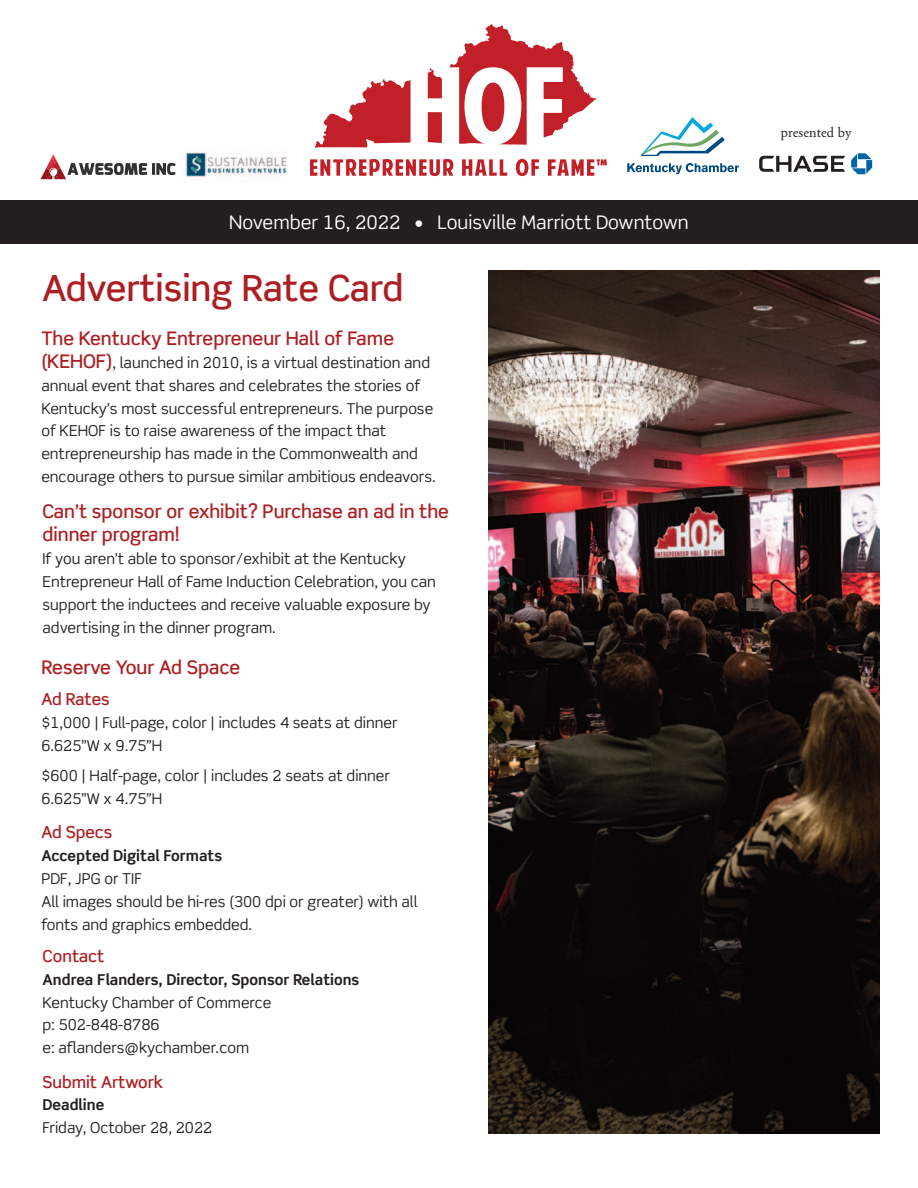
<style>
.page{position:relative;width:918px;height:1188px;background:#fff}
.page>*{position:absolute;margin:0;border:0;box-sizing:border-box;transform-origin:0 0}
.t1{font:500 36px "Scene Std";color:#ad1e22}
.t2{font:500 18.75px/23px "Scene Std";color:#ad1e22}
.t3{font:18.75px "Scene Std";color:#fff}
.t4{font:500 16.5px "Scene Std";color:#ad1e22}
.t5{font:15px/22.8px "Scene Std";color:#231f20}
.t6{font:700 15px "Scene Std";color:#231f20}
.t7{font:13.5px "Garamond BE";color:#231f20}
.s1{font-weight:500;font-size:18.75px;color:#ad1e22}
</style>
<div class="page">
<svg style="left:41px;top:154px;width:134px;height:25px"></svg>
<img style="left:185px;top:152px;width:102px;height:26px">
<svg style="left:627px;top:163px;width:112px;height:11px"></svg>
<svg style="left:641px;top:117px;width:84px;height:39px"></svg>
<svg style="left:851px;top:153px;width:21px;height:21px"></svg>
<svg style="left:759px;top:156px;width:86px;height:16px"></svg>
<svg style="left:310px;top:159px;width:143px;height:17px"></svg>
<svg style="left:462px;top:159px;width:45px;height:17px"></svg>
<svg style="left:516px;top:159px;width:23px;height:17px"></svg>
<svg style="left:548px;top:159px;width:59px;height:17px"></svg>
<svg style="left:315px;top:79px;width:96px;height:69px"></svg>
<svg style="left:428px;top:68px;width:14px;height:30px"></svg>
<svg style="left:428px;top:112px;width:14px;height:31px"></svg>
<svg style="left:449px;top:24px;width:148px;height:121px"></svg>
<div style="left:0;top:201px;width:918px;height:43px;background:#231f20"></div>
<img style="left:488px;top:270px;width:391px;height:864px">
<p class="t3" style="left:229px;top:215px;width:461px">November 16, 2022 • Louisville Marriott Downtown</p>
<p class="t1" style="left:43px;top:266px;width:363px">Advertising Rate Card</p>
<p class="t2" style="left:41px;top:327px;width:354px">The Kentucky Entrepreneur Hall of Fame</p>
<p class="t5" style="left:41px;top:353px;width:396px"><span class="s1">(KEHOF)</span>, launched in 2010, is a virtual destination and annual event that shares and celebrates the stories of Kentucky’s most successful entrepreneurs. The purpose of KEHOF is to raise awareness of the impact that entrepreneurship has made in the Commonwealth and encourage others to pursue similar ambitious endeavors.</p>
<p class="t2" style="left:43px;top:500px;width:408px">Can’t sponsor or exhibit? Purchase an ad in the dinner program!</p>
<p class="t5" style="left:43px;top:549px;width:395px">If you aren’t able to sponsor/exhibit at the Kentucky Entrepreneur Hall of Fame Induction Celebration, you can support the inductees and receive valuable exposure by advertising in the dinner program.</p>
<p class="t2" style="left:41px;top:656px;width:201px">Reserve Your Ad Space</p>
<p class="t4" style="left:41px;top:689px;width:70px">Ad Rates</p>
<p class="t5" style="left:41px;top:712px;width:358px">$1,000 | Full-page, color | includes 4 seats at dinner<br>6.625”W x 9.75”H</p>
<p class="t5" style="left:41px;top:766px;width:350px">$600 | Half-page, color | includes 2 seats at dinner</p>
<p class="t5" style="left:41px;top:788px;width:122px">6.625”W x 4.75”H</p>
<p class="t4" style="left:41px;top:822px;width:73px">Ad Specs</p>
<p class="t6" style="left:41px;top:847px;width:182px">Accepted Digital Formats</p>
<p class="t5" style="left:41px;top:869px;width:102px">PDF, JPG or TIF</p>
<p class="t5" style="left:41px;top:891px;width:378px">All images should be hi-res (300 dpi or greater) with all fonts and graphics embedded.</p>
<p class="t4" style="left:43px;top:946px;width:63px">Contact</p>
<p class="t6" style="left:43px;top:970px;width:318px">Andrea Flanders, Director, Sponsor Relations</p>
<p class="t5" style="left:43px;top:992px;width:230px">Kentucky Chamber of Commerce</p>
<p class="t5" style="left:43px;top:1015px;width:119px">p: 502-848-8786</p>
<p class="t5" style="left:43px;top:1038px;width:208px">e: aflanders@kychamber.com</p>
<p class="t4" style="left:43px;top:1072px;width:122px">Submit Artwork</p>
<p class="t6" style="left:43px;top:1096px;width:63px">Deadline</p>
<p class="t5" style="left:43px;top:1118px;width:171px">Friday, October 28, 2022</p>
<p class="t7" style="left:781px;top:127px;width:72px">presented by</p>
</div>
